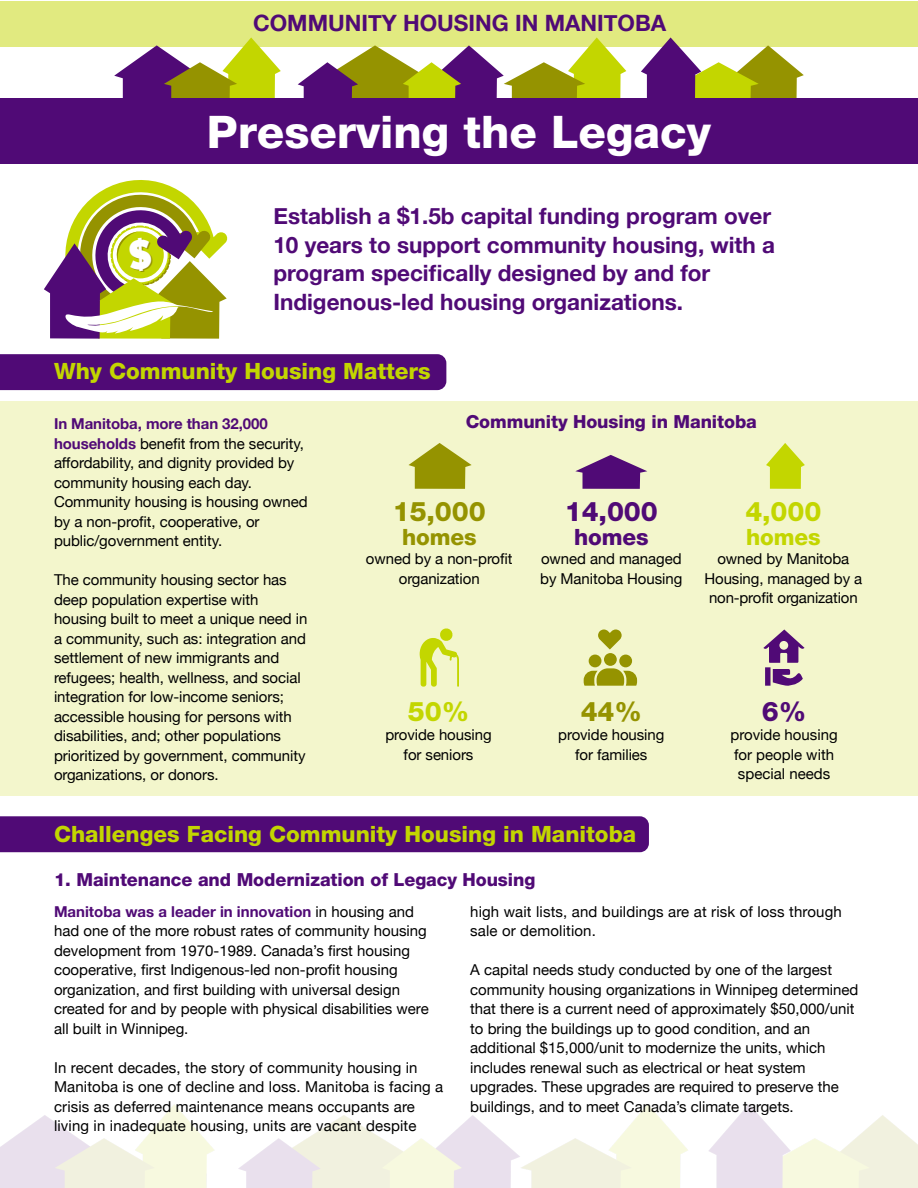
<style>
.page{position:relative;width:918px;height:1188px;background:#fff}
.page>*{position:absolute;margin:0;border:0;box-sizing:border-box;transform-origin:0 0}
.t1{font:800 45px "Helvetica Neue";color:#fff}
.t2{font:800 27px "Helvetica Neue";letter-spacing:-.005em;color:#959300}
.t3{font:800 27px "Helvetica Neue";color:#500a76}
.t4{font:800 27px "Helvetica Neue";color:#c3d600}
.t5{font:700 22.5px/28.5px "Helvetica Neue";color:#500a76}
.t6{font:800 22.5px "Helvetica Neue";color:#c3d600}
.t7{font:800 22.5px "Helvetica Neue";letter-spacing:-.005em;color:#959300}
.t8{font:800 22.5px "Helvetica Neue";letter-spacing:-.005em;color:#500a76}
.t9{font:800 18px "Helvetica Neue";letter-spacing:-.005em;color:#500a76}
.t10{font:15px/19.5px "Helvetica Neue";color:#000}
.s1{font-weight:700;color:#500a76}
</style>
<div class="page">
<img style="left:0;top:1105px;width:918px;height:83px">
<div style="left:0;top:816px;width:649px;height:36px;background:#500a76"></div>
<div style="left:0;top:354px;width:446px;height:36px;background:#500a76"></div>
<div style="left:0;top:1px;width:918px;height:45px;background:#e1ea80"></div>
<div style="left:0;top:402px;width:918px;height:394px;background:#f3f6cc"></div>
<svg style="left:114px;top:37px;width:167px;height:62px"></svg>
<svg style="left:408px;top:443px;width:64px;height:46px"></svg>
<svg style="left:766px;top:443px;width:39px;height:46px"></svg>
<svg style="left:575px;top:455px;width:72px;height:34px"></svg>
<svg style="left:298px;top:37px;width:328px;height:62px"></svg>
<svg style="left:641px;top:37px;width:163px;height:62px"></svg>
<div style="left:0;top:99px;width:918px;height:65px;background:#500a76"></div>
<svg style="left:598px;top:629px;width:24px;height:20px"></svg>
<div style="left:619px;top:655px;width:13px;height:12px;background:#959300;border-radius:50%"></div>
<div style="left:589px;top:655px;width:12px;height:12px;background:#959300;border-radius:50%"></div>
<div style="left:604px;top:653px;width:13px;height:13px;background:#959300;border-radius:50%"></div>
<svg style="left:584px;top:668px;width:53px;height:18px"></svg>
<svg style="left:763px;top:629px;width:41px;height:57px"></svg>
<svg style="left:420px;top:628px;width:39px;height:59px"></svg>
<svg style="left:44px;top:180px;width:184px;height:159px"></svg>
<h3 class="t5" style="left:253px;top:8px;width:415px">COMMUNITY HOUSING IN MANITOBA</h3>
<h1 class="t1" style="left:207px;top:115px;width:506px">Preserving the Legacy</h1>
<h3 class="t5" style="left:273px;top:202px;width:503px">Establish a $1.5b capital funding program over 10 years to support community housing, with a program specifically designed by and for Indigenous-led housing organizations.</h3>
<h3 class="t6" style="left:54px;top:363px;width:378px">Why Community Housing Matters</h3>
<p class="t10" style="left:54px;top:414px;width:255px"><span class="s1">In Manitoba, more than 32,000 households</span> benefit from the security, affordability, and dignity provided by community housing each day.<br>Community housing is housing owned by a non-profit, cooperative, or public/government entity.</p>
<p class="t10" style="left:54px;top:570px;width:255px">The community housing sector has deep population expertise with housing built to meet a unique need in a community, such as: integration and settlement of new immigrants and refugees; health, wellness, and social integration for low-income seniors; accessible housing for persons with disabilities, and; other populations prioritized by government, community organizations, or donors.</p>
<p class="t9" style="left:466px;top:416px;width:293px">Community Housing in Manitoba</p>
<h2 class="t2" style="left:393px;top:501px;width:94px">15,000</h2>
<h3 class="t7" style="left:402px;top:529px;width:76px">homes</h3>
<p class="t10" style="left:366px;top:549px;width:148px;text-align:center">owned by a non-profit organization</p>
<h2 class="t3" style="left:565px;top:501px;width:94px">14,000</h2>
<h3 class="t8" style="left:574px;top:529px;width:76px">homes</h3>
<p class="t10" style="left:540px;top:549px;width:144px">owned and managed by Manitoba Housing</p>
<h2 class="t4" style="left:745px;top:501px;width:78px">4,000</h2>
<h3 class="t6" style="left:746px;top:529px;width:76px">homes</h3>
<p class="t10" style="left:704px;top:549px;width:159px;text-align:center">owned by Manitoba<br>Housing, managed by a non-profit organization</p>
<h2 class="t4" style="left:408px;top:702px;width:63px">50%</h2>
<p class="t10" style="left:385px;top:725px;width:108px;text-align:center">provide housing for seniors</p>
<h2 class="t2" style="left:581px;top:702px;width:63px">44%</h2>
<p class="t10" style="left:558px;top:725px;width:108px;text-align:center">provide housing for families</p>
<h2 class="t3" style="left:762px;top:702px;width:46px">6%</h2>
<p class="t10" style="left:730px;top:725px;width:109px">provide housing for people with special needs</p>
<h3 class="t6" style="left:54px;top:825px;width:584px">Challenges Facing Community Housing in Manitoba</h3>
<p class="t9" style="left:54px;top:873px;width:483px">1. Maintenance and Modernization of Legacy Housing</p>
<p class="t10" style="left:54px;top:901px;width:376px"><span class="s1">Manitoba was a leader in innovation</span> in housing and had one of the more robust rates of community housing development from 1970-1989. Canada’s first housing cooperative, first Indigenous-led non-profit housing organization, and first building with universal design created for and by people with physical disabilities were all built in Winnipeg.</p>
<p class="t10" style="left:54px;top:1057px;width:391px">In recent decades, the story of community housing in Manitoba is one of decline and loss. Manitoba is facing a crisis as deferred maintenance means occupants are living in inadequate housing, units are vacant despite</p>
<p class="t10" style="left:470px;top:901px;width:373px">high wait lists, and buildings are at risk of loss through sale or demolition.</p>
<p class="t10" style="left:470px;top:960px;width:390px">A capital needs study conducted by one of the largest community housing organizations in Winnipeg determined that there is a current need of approximately $50,000/unit to bring the buildings up to good condition, and an additional $15,000/unit to modernize the units, which includes renewal such as electrical or heat system upgrades. These upgrades are required to preserve the buildings, and to meet Canada’s climate targets.</p>
</div>
